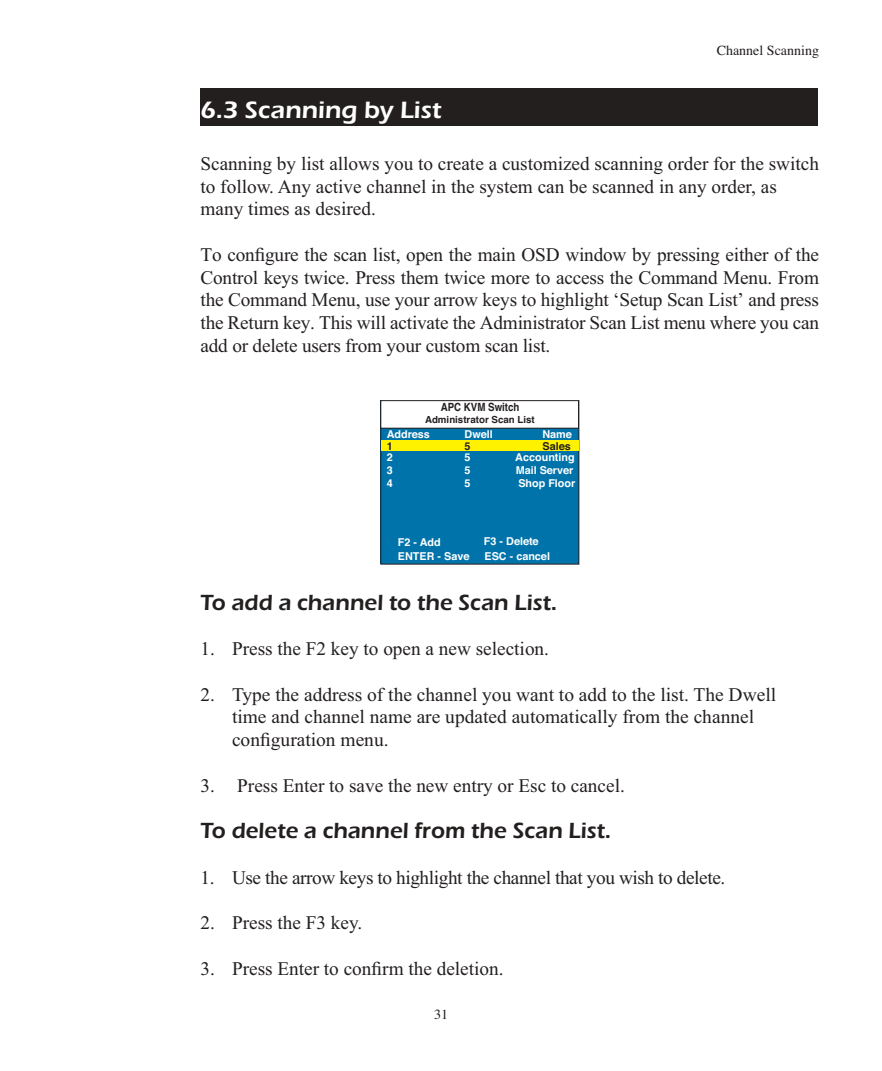
<style>
.page{position:relative;width:882px;height:1071px;background:#fff}
.page>*{position:absolute;margin:0;border:0;box-sizing:border-box;transform-origin:0 0}
.t1{font:600 24.5px "Eras Itc T";color:#fff;scale:1.05 1}
.t2{font:600 22.75px "Eras Itc T";color:#231f1f}
.t3{font:19.25px/22.8px "Times New Roman";color:#231f1f}
.t4{font:19.25px "Times New Roman";letter-spacing:-.02em;color:#231f1f}
.t5{font:14px "Times";color:#231f1f}
.t6{font:700 11.38px "Helvetica";color:#231f1f;scale:.86 1}
.t7{font:700 10.85px "Helvetica";color:#fff}
.t8{font:700 10.85px "Helvetica";color:#231f1f}
.t9{font:700 9.8px "Helvetica";color:#231f1f}
</style>
<div class="page">
<div style="left:201px;top:88px;width:617px;height:38px;background:#231f1f"></div>
<div style="left:381px;top:401px;width:198px;height:163px;background:#0073aa"></div>
<div style="left:380px;top:400px;width:199px;height:165px;border:1px solid #231f1f"></div>
<div style="left:381px;top:401px;width:197px;height:27px;background:#fff"></div>
<div style="left:380px;top:400px;width:199px;height:29px;border:1px solid #231f1f"></div>
<div style="left:381px;top:440px;width:198px;height:11px;background:#fff200"></div>
<p class="t5" style="left:717px;top:45px;width:104px">Channel Scanning</p>
<p class="t1" style="left:201px;top:100px;width:231px">6.3 Scanning by List</p>
<p class="t3" style="left:201px;top:154px;width:620px">Scanning by list allows you to create a customized scanning order for the switch to follow. Any active channel in the system can be scanned in any order, as many times as desired.</p>
<p class="t3" style="left:201px;top:245px;width:620px;text-align:justify">To configure the scan list, open the main OSD window by pressing either of the Control keys twice. Press them twice more to access the Command Menu. From the Command Menu, use your arrow keys to highlight ‘Setup Scan List’ and press the Return key. This will activate the Administrator Scan List menu where you can add or delete users from your custom scan list.</p>
<p class="t6" style="left:441px;top:403px;width:93px">APC KVM Switch</p>
<p class="t9" style="left:425px;top:416px;width:111px">Administrator Scan List</p>
<p class="t7" style="left:387px;top:430px;width:45px">Address</p>
<p class="t7" style="left:465px;top:430px;width:30px">Dwell</p>
<p class="t7" style="left:542px;top:430px;width:31px">Name</p>
<p class="t8" style="left:387px;top:442px;width:8px">1</p>
<p class="t8" style="left:465px;top:442px;width:8px">5</p>
<p class="t8" style="left:542px;top:442px;width:30px">Sales</p>
<p class="t7" style="left:387px;top:454px;width:8px">2</p>
<p class="t7" style="left:465px;top:454px;width:8px">5</p>
<p class="t7" style="left:515px;top:454px;width:61px">Accounting</p>
<p class="t7" style="left:387px;top:466px;width:8px">3</p>
<p class="t7" style="left:465px;top:466px;width:8px">5</p>
<p class="t7" style="left:516px;top:466px;width:59px">Mail Server</p>
<p class="t7" style="left:387px;top:480px;width:8px">4</p>
<p class="t7" style="left:465px;top:480px;width:8px">5</p>
<p class="t7" style="left:518px;top:480px;width:58px">Shop Floor</p>
<p class="t7" style="left:398px;top:538px;width:44px">F2 - Add</p>
<p class="t7" style="left:484px;top:537px;width:56px">F3 - Delete</p>
<p class="t7" style="left:398px;top:552px;width:73px">ENTER - Save</p>
<p class="t7" style="left:484px;top:552px;width:67px">ESC - cancel</p>
<p class="t2" style="left:201px;top:594px;width:358px">To add a channel to the Scan List.</p>
<p class="t3" style="left:201px;top:639px;width:350px">1. Press the F2 key to open a new selection.</p>
<p class="t3" style="left:232px;top:685px;width:546px;text-indent:-32px">2. Type the address of the channel you want to add to the list. The Dwell time and channel name are updated automatically from the channel configuration menu.</p>
<p class="t3" style="left:201px;top:776px;width:426px">3. Press Enter to save the new entry or Esc to cancel.</p>
<p class="t2" style="left:201px;top:822px;width:412px">To delete a channel from the Scan List.</p>
<p class="t4" style="left:201px;top:870px;width:526px">1. Use the arrow keys to highlight the channel that you wish to delete.</p>
<p class="t3" style="left:201px;top:913px;width:163px">2. Press the F3 key.</p>
<p class="t3" style="left:201px;top:959px;width:305px">3. Press Enter to confirm the deletion.</p>
<p class="t5" style="left:434px;top:1009px;width:15px">31</p>
</div>
